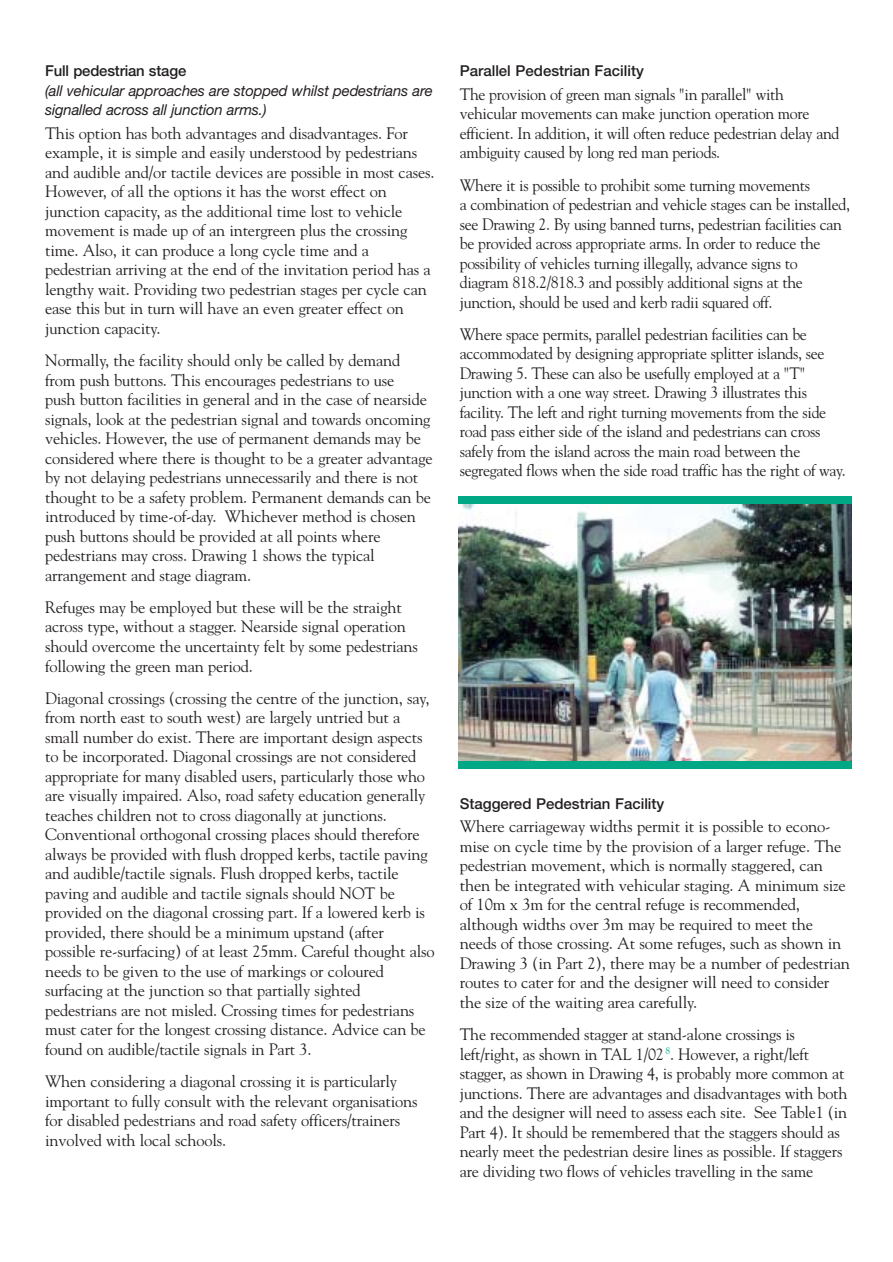
<style>
.page{position:relative;width:893px;height:1262px;background:#fff}
.page>*{position:absolute;margin:0;border:0;box-sizing:border-box;transform-origin:0 0}
.t1{font:16.5px/19.5px "Goudy";letter-spacing:-.01em;color:#231f20}
.t2{font:16.5px/19.5px "Goudy";letter-spacing:-.01em;color:#231f20;scale:.96 1}
.t3{font:italic 15px/19.5px "Helvetica Neue";letter-spacing:-.01em;color:#231f20}
.t4{font:500 15px "Helvetica Neue";color:#231f20}
</style>
<div class="page">
<div style="left:458px;top:496px;width:393px;height:272px;background:#00a886"></div>
<img style="left:458px;top:505px;width:393px;height:255px">
<p class="t4" style="left:45px;top:65px;width:143px">Full pedestrian stage</p>
<p class="t3" style="left:45px;top:82px;width:389px">(all vehicular approaches are stopped whilst pedestrians are signalled across all junction arms.)</p>
<p class="t1" style="left:45px;top:125px;width:391px">This option has both advantages and disadvantages. For example, it is simple and easily understood by pedestrians and audible and/or tactile devices are possible in most cases.<br>However, of all the options it has the worst effect on junction capacity, as the additional time lost to vehicle movement is made up of an intergreen plus the crossing time. Also, it can produce a long cycle time and a pedestrian arriving at the end of the invitation period has a lengthy wait. Providing two pedestrian stages per cycle can ease this but in turn will have an even greater effect on junction capacity.</p>
<p class="t1" style="left:45px;top:352px;width:389px">Normally, the facility should only be called by demand from push buttons. This encourages pedestrians to use<br>push button facilities in general and in the case of nearside signals, look at the pedestrian signal and towards oncoming vehicles. However, the use of permanent demands may be considered where there is thought to be a greater advantage by not delaying pedestrians unnecessarily and there is not thought to be a safety problem. Permanent demands can be introduced by time-of-day. Whichever method is chosen push buttons should be provided at all points where pedestrians may cross. Drawing 1 shows the typical arrangement and stage diagram.</p>
<p class="t1" style="left:45px;top:599px;width:374px">Refuges may be employed but these will be the straight across type, without a stagger. Nearside signal operation should overcome the uncertainty felt by some pedestrians following the green man period.</p>
<p class="t1" style="left:45px;top:689px;width:391px">Diagonal crossings (crossing the centre of the junction, say, from north east to south west) are largely untried but a small number do exist. There are important design aspects to be incorporated. Diagonal crossings are not considered appropriate for many disabled users, particularly those who are visually impaired. Also, road safety education generally teaches children not to cross diagonally at junctions.<br>Conventional orthogonal crossing places should therefore always be provided with flush dropped kerbs, tactile paving and audible/tactile signals. Flush dropped kerbs, tactile paving and audible and tactile signals should NOT be provided on the diagonal crossing part. If a lowered kerb is provided, there should be a minimum upstand (after possible re-surfacing) of at least 25mm. Careful thought also needs to be given to the use of markings or coloured surfacing at the junction so that partially sighted pedestrians are not misled. Crossing times for pedestrians must cater for the longest crossing distance. Advice can be found on audible/tactile signals in Part 3.</p>
<p class="t1" style="left:45px;top:1073px;width:374px">When considering a diagonal crossing it is particularly important to fully consult with the relevant organisations for disabled pedestrians and road safety officers/trainers involved with local schools.</p>
<p class="t4" style="left:460px;top:65px;width:185px">Parallel Pedestrian Facility</p>
<p class="t2" style="left:460px;top:86px;width:397px">The provision of green man signals "in parallel" with vehicular movements can make junction operation more efficient. In addition, it will often reduce pedestrian delay and ambiguity caused by long red man periods.</p>
<p class="t2" style="left:460px;top:176px;width:408px">Where it is possible to prohibit some turning movements<br>a combination of pedestrian and vehicle stages can be installed, see Drawing 2. By using banned turns, pedestrian facilities can be provided across appropriate arms. In order to reduce the possibility of vehicles turning illegally, advance signs to diagram 818.2/818.3 and possibly additional signs at the junction, should be used and kerb radii squared off.</p>
<p class="t2" style="left:460px;top:326px;width:403px">Where space permits, parallel pedestrian facilities can be accommodated by designing appropriate splitter islands, see Drawing 5. These can also be usefully employed at a "T" junction with a one way street. Drawing 3 illustrates this facility. The left and right turning movements from the side road pass either side of the island and pedestrians can cross safely from the island across the main road between the segregated flows when the side road traffic has the right of way.</p>
<p class="t4" style="left:460px;top:797px;width:206px">Staggered Pedestrian Facility</p>
<p class="t1" style="left:460px;top:818px;width:392px">Where carriageway widths permit it is possible to econo&shy;mise on cycle time by the provision of a larger refuge. The pedestrian movement, which is normally staggered, can then be integrated with vehicular staging. A minimum size of 10m x 3m for the central refuge is recommended, although widths over 3m may be required to meet the needs of those crossing. At some refuges, such as shown in Drawing 3 (in Part 2), there may be a number of pedestrian routes to cater for and the designer will need to consider the size of the waiting area carefully.</p>
<p class="t1" style="left:460px;top:1026px;width:389px">The recommended stagger at stand-alone crossings is left/right, as shown in TAL 1/02 <sup>8</sup>. However, a right/left stagger, as shown in Drawing 4, is probably more common at junctions. There are advantages and disadvantages with both and the designer will need to assess each site. See Table1 (in Part 4). It should be remembered that the staggers should as nearly meet the pedestrian desire lines as possible. If staggers are dividing two flows of vehicles travelling in the same</p>
</div>
